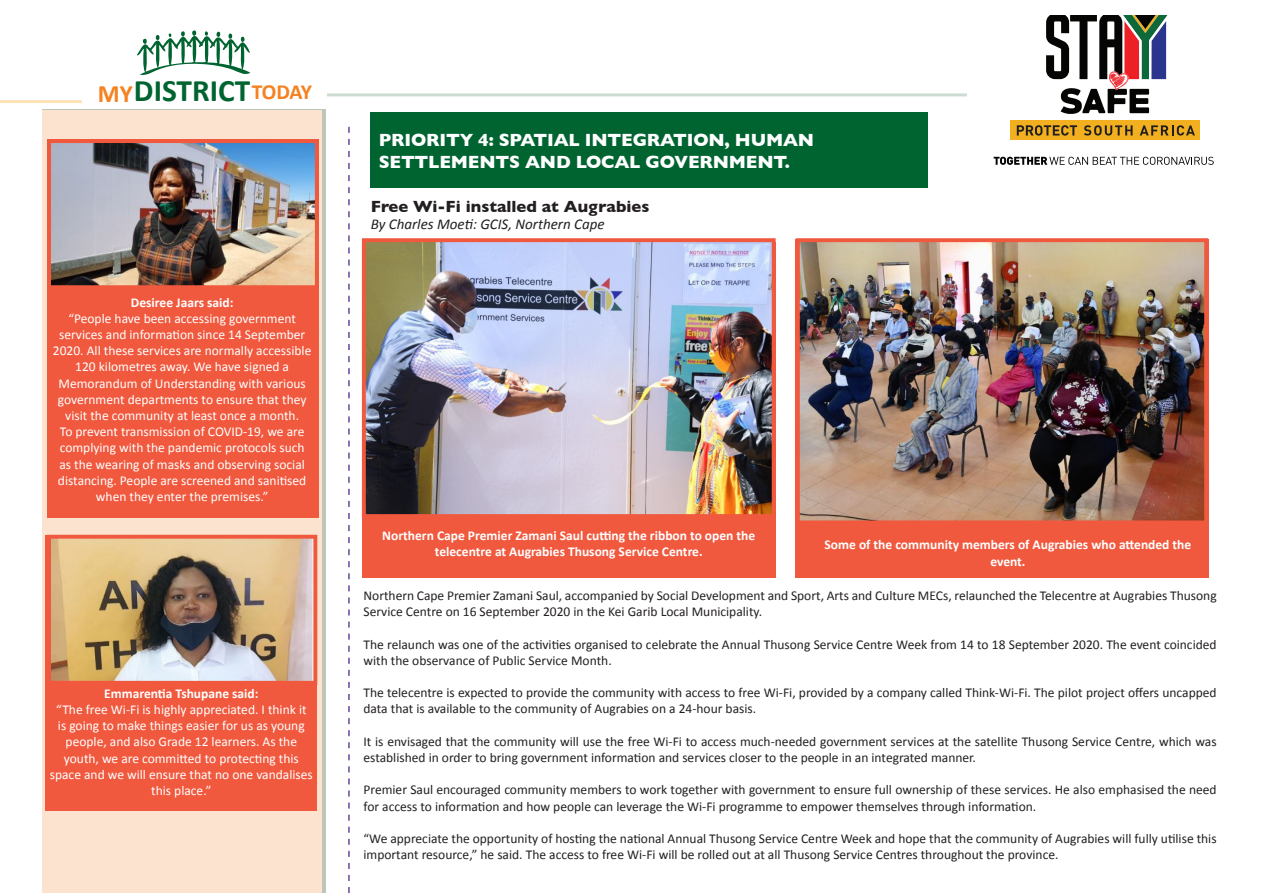
<style>
.page{position:relative;width:1263px;height:893px;background:#fff}
.page>*{position:absolute;margin:0;border:0;box-sizing:border-box;transform-origin:0 0}
.t1{font:700 31.35px "Calibri";color:#006431}
.t2{font:700 25.05px "Calibri";color:#f58220}
.t3{font:700 21.6px "Calibri";letter-spacing:-.025em;color:#f58220}
.t4{font:700 18px/22.5px "Gill Sans";letter-spacing:-.01em;color:#fff}
.t5{font:700 16.5px "Gill Sans";color:#231f20}
.t6{font:italic 15px "Calibri";color:#231f20}
.t7{font:13.5px/16.2px "Calibri";color:#231f20}
.t8{font:13.5px/16.2px "Calibri";color:#fff;text-align:center}
.t9{font:700 13.5px/16.2px "Calibri";color:#fff;text-align:center}
</style>
<div class="page">
<div style="left:43px;top:111px;width:279px;height:782px;background:#fce3cf"></div>
<hr style="left:0;top:100px;width:82px;height:3px;background:#fee2b7">
<hr style="left:327px;top:93px;width:677px;height:3px;background:#ccdcd0">
<svg style="left:137px;top:30px;width:113px;height:45px"></svg>
<svg style="left:348px;top:127px;width:2px;height:766px"></svg>
<div style="left:371px;top:112px;width:557px;height:75px;background:#006431"></div>
<div style="left:967px;top:0;width:296px;height:187px;background:#fff"></div>
<svg style="left:1046px;top:15px;width:122px;height:99px"></svg>
<div style="left:1010px;top:120px;width:190px;height:20px;background:#f2b021"></div>
<svg style="left:1084px;top:125px;width:48px;height:11px"></svg>
<svg style="left:1140px;top:125px;width:55px;height:11px"></svg>
<svg style="left:994px;top:157px;width:220px;height:8px"></svg>
<svg style="left:1017px;top:125px;width:60px;height:11px"></svg>
<div style="left:362px;top:242px;width:414px;height:336px;background:#f0593e"></div>
<div style="left:795px;top:239px;width:414px;height:339px;background:#f0593e"></div>
<img style="left:801px;top:243px;width:402px;height:276px">
<div style="left:796px;top:238px;width:412px;height:286px;border:4px solid #f0593e"></div>
<img style="left:367px;top:243px;width:404px;height:270px">
<div style="left:362px;top:238px;width:414px;height:280px;border:4px solid #f0593e"></div>
<div style="left:47px;top:139px;width:272px;height:379px;background:#f0593e"></div>
<img style="left:52px;top:144px;width:262px;height:140px">
<div style="left:47px;top:139px;width:272px;height:150px;border:4px solid #f0593e"></div>
<div style="left:45px;top:535px;width:272px;height:275px;background:#f0593e"></div>
<img style="left:52px;top:540px;width:260px;height:140px">
<div style="left:47px;top:535px;width:270px;height:150px;border:4px solid #f0593e"></div>
<p class="t2" style="left:98px;top:77px;width:36px">MY</p>
<p class="t1" style="left:134px;top:71px;width:118px">DISTRICT</p>
<p class="t3" style="left:252px;top:78px;width:62px">TODAY</p>
<p class="t9" style="left:131px;top:294px;width:104px">Desiree Jaars said:</p>
<p class="t8" style="left:53px;top:310px;width:260px">“People have been accessing government services and information since 14 September 2020. All these services are normally accessible 120 kilometres away. We have signed a Memorandum of Understanding with various government departments to ensure that they visit the community at least once a month.<br>To prevent transmission of COVID-19, we are complying with the pandemic protocols such as the wearing of masks and observing social distancing. People are screened and sanitised when they enter the premises.”</p>
<p class="t9" style="left:104px;top:685px;width:156px">Emmarentia Tshupane said:</p>
<p class="t8" style="left:50px;top:701px;width:265px">“The free Wi-Fi is highly appreciated. I think it<br>is going to make things easier for us as young people, and also Grade 12 learners. As the youth, we are committed to protecting this space and we will ensure that no one vandalises this place.”</p>
<p class="t4" style="left:379px;top:128px;width:437px">PRIORITY 4: SPATIAL INTEGRATION, HUMAN<br>SETTLEMENTS AND LOCAL GOVERNMENT.</p>
<p class="t5" style="left:371px;top:193px;width:280px">Free Wi-Fi installed at Augrabies</p>
<p class="t6" style="left:371px;top:213px;width:235px">By Charles Moeti: GCIS, Northern Cape</p>
<p class="t9" style="left:382px;top:527px;width:374px">Northern Cape Premier Zamani Saul cutting the ribbon to open the telecentre at Augrabies Thusong Service Centre.</p>
<p class="t9" style="left:824px;top:537px;width:368px">Some of the community members of Augrabies who attended the event.</p>
<p class="t7" style="left:363px;top:587px;width:855px">Northern Cape Premier Zamani Saul, accompanied by Social Development and Sport, Arts and Culture MECs, relaunched the Telecentre at Augrabies Thusong<br>Service Centre on 16 September 2020 in the Kei Garib Local Municipality.</p>
<p class="t7" style="left:363px;top:636px;width:855px">The relaunch was one of the activities organised to celebrate the Annual Thusong Service Centre Week from 14 to 18 September 2020. The event coincided with the observance of Public Service Month.</p>
<p class="t7" style="left:363px;top:685px;width:855px">The telecentre is expected to provide the community with access to free Wi-Fi, provided by a company called Think-Wi-Fi. The pilot project offers uncapped data that is available to the community of Augrabies on a 24-hour basis.</p>
<p class="t7" style="left:363px;top:733px;width:855px">It is envisaged that the community will use the free Wi-Fi to access much-needed government services at the satellite Thusong Service Centre, which was established in order to bring government information and services closer to the people in an integrated manner.</p>
<p class="t7" style="left:363px;top:782px;width:855px">Premier Saul encouraged community members to work together with government to ensure full ownership of these services. He also emphasised the need for access to information and how people can leverage the Wi-Fi programme to empower themselves through information.</p>
<p class="t7" style="left:363px;top:830px;width:855px">“We appreciate the opportunity of hosting the national Annual Thusong Service Centre Week and hope that the community of Augrabies will fully utilise this important resource,” he said. The access to free Wi-Fi will be rolled out at all Thusong Service Centres throughout the province.</p>
</div>
